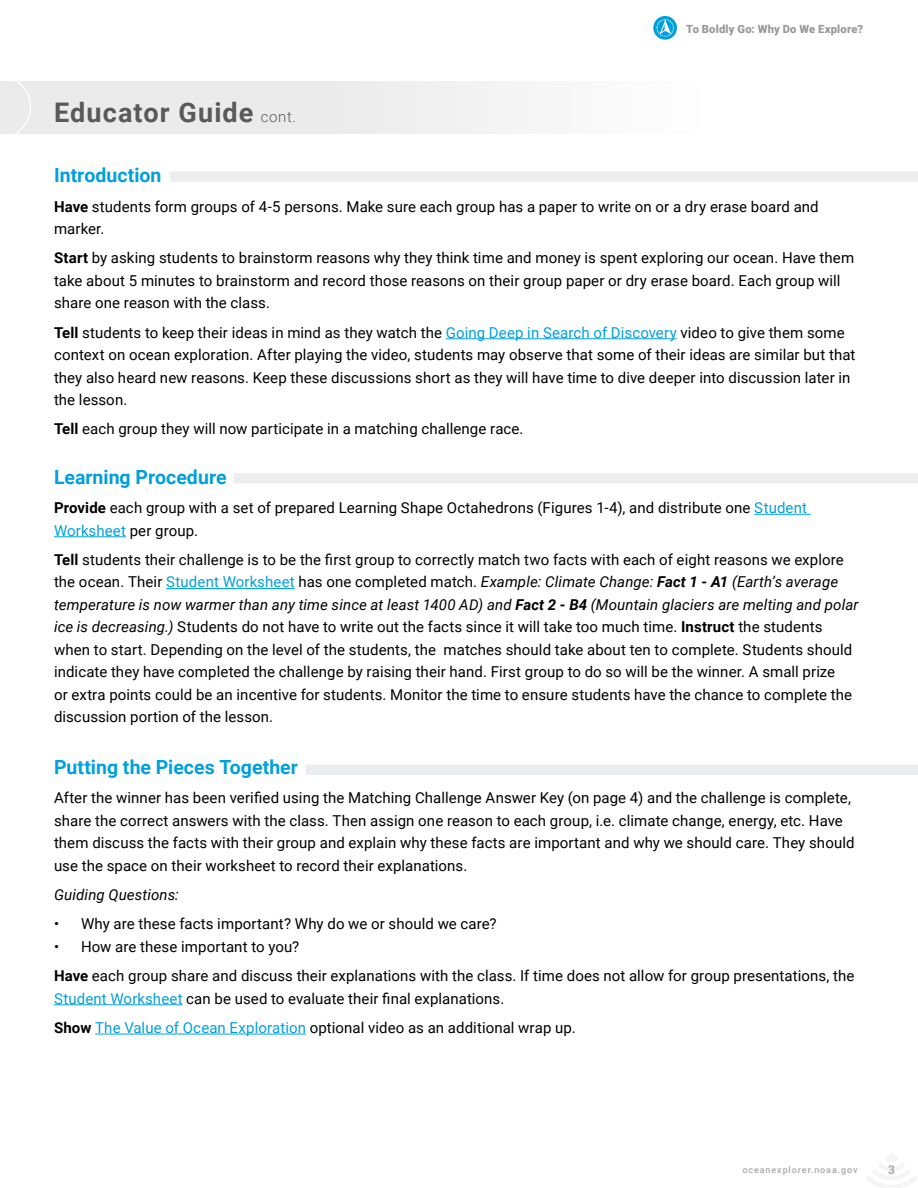
<style>
.page{position:relative;width:918px;height:1188px;background:#fff}
.page>*{position:absolute;margin:0;border:0;box-sizing:border-box;transform-origin:0 0}
.t1{font:700 27px "Roboto";letter-spacing:.04em;color:#58595b}
.t2{font:700 19.5px "Roboto";color:#00a0dd}
.t3{font:15px/22.5px "Roboto";letter-spacing:.005em;color:#000}
.t4{font:italic 15px/22.5px "Roboto";letter-spacing:.01em;color:#000}
.t5{font:700 12px "Roboto Slab";color:#a7a9ac}
.t6{font:900 11.25px "Roboto";letter-spacing:.015em;color:#97999c}
.t7{font:500 9px "Roboto";letter-spacing:.1em;color:#a7a9ac}
.s1{font-weight:300;font-size:15px}
.s2{font-weight:700}
.s3{color:#00a0dd}
.s4{font-style:normal}
.s5{font-style:normal;color:#00a0dd}
.s6{font-weight:700;font-style:normal}
</style>
<div class="page">
<div style="left:306px;top:765px;width:612px;height:10px;background:#ebedee"></div>
<div style="left:234px;top:473px;width:684px;height:11px;background:#ebedee"></div>
<div style="left:170px;top:171px;width:748px;height:11px;background:#ebedee"></div>
<hr style="left:446px;top:338px;width:231px;height:1px;background:#00a0dd">
<hr style="left:754px;top:514px;width:57px;height:1px;background:#00a0dd">
<hr style="left:54px;top:536px;width:72px;height:1px;background:#00a0dd">
<hr style="left:166px;top:588px;width:129px;height:1px;background:#00a0dd">
<hr style="left:54px;top:1004px;width:129px;height:1px;background:#00a0dd">
<hr style="left:95px;top:1034px;width:211px;height:1px;background:#00a0dd">
<svg style="left:653px;top:16px;width:24px;height:24px"></svg>
<svg style="left:656px;top:19px;width:18px;height:18px"></svg>
<div style="left:0;top:81px;width:702px;height:53px;background:linear-gradient(to right,#e6e6e7,#fafafa)"></div>
<svg style="left:14px;top:81px;width:17px;height:53px"></svg>
<h1 class="t1" style="left:54px;top:93px;width:244px">Educator Guide <span class="s1">cont.</span></h1>
<p class="t6" style="left:686px;top:22px;width:178px">To Boldly Go: Why Do We Explore?</p>
<h3 class="t2" style="left:54px;top:162px;width:109px">Introduction</h3>
<p class="t3" style="left:54px;top:195px;width:766px"><span class="s2">Have</span> students form groups of 4-5 persons. Make sure each group has a paper to write on or a dry erase board and</p>
<p class="t3" style="left:54px;top:214px;width:802px;line-height:29.2px">marker.<br><span class="s2">Start</span> by asking students to brainstorm reasons why they think time and money is spent exploring our ocean. Have them</p>
<p class="t3" style="left:54px;top:269px;width:788px">take about 5 minutes to brainstorm and record those reasons on their group paper or dry erase board. Each group will share one reason with the class.</p>
<p class="t3" style="left:54px;top:321px;width:792px"><span class="s2">Tell</span> students to keep their ideas in mind as they watch the <span class="s3">Going Deep in Search of Discovery</span> video to give them some</p>
<p class="t3" style="left:54px;top:343px;width:803px">context on ocean exploration. After playing the video, students may observe that some of their ideas are similar but that</p>
<p class="t3" style="left:54px;top:366px;width:798px">they also heard new reasons. Keep these discussions short as they will have time to dive deeper into discussion later in the lesson.</p>
<p class="t3" style="left:54px;top:417px;width:471px"><span class="s2">Tell</span> each group they will now participate in a matching challenge race.</p>
<p class="t2" style="left:54px;top:463px;width:174px">Learning Procedure</p>
<p class="t3" style="left:54px;top:496px;width:755px"><span class="s2">Provide</span> each group with a set of prepared Learning Shape Octahedrons (Figures 1-4), and distribute one <span class="s3">Student<br>Worksheet</span> per group.</p>
<p class="t3" style="left:54px;top:548px;width:791px"><span class="s2">Tell</span> students their challenge is to be the first group to correctly match two facts with each of eight reasons we explore</p>
<p class="t4" style="left:54px;top:570px;width:806px"><span class="s4">the ocean. Their</span> <span class="s5">Student Worksheet</span> <span class="s4">has one completed match.</span> Example: Climate Change: <span class="s2">Fact 1 - A1</span> (Earth’s average temperature is now warmer than any time since at least 1400 AD) and <span class="s2">Fact 2 - B4</span> (Mountain glaciers are melting and polar ice is decreasing.) <span class="s4">Students do not have to write out the facts since it will take too much time.</span> <span class="s6">Instruct</span> <span class="s4">the students</span></p>
<p class="t3" style="left:54px;top:638px;width:800px">when to start. Depending on the level of the students, the matches should take about ten to complete. Students should</p>
<p class="t3" style="left:54px;top:660px;width:800px">indicate they have completed the challenge by raising their hand. First group to do so will be the winner. A small prize or extra points could be an incentive for students. Monitor the time to ensure students have the chance to complete the discussion portion of the lesson.</p>
<h3 class="t2" style="left:54px;top:754px;width:246px">Putting the Pieces Together</h3>
<p class="t3" style="left:54px;top:786px;width:799px">After the winner has been verified using the Matching Challenge Answer Key (on page 4) and the challenge is complete, share the correct answers with the class. Then assign one reason to each group, i.e. climate change, energy, etc. Have</p>
<p class="t3" style="left:54px;top:831px;width:802px">them discuss the facts with their group and explain why these facts are important and why we should care. They should use the space on their worksheet to record their explanations.</p>
<p class="t4" style="left:54px;top:883px;width:126px">Guiding Questions:</p>
<p class="t3" style="left:54px;top:912px;width:444px">• Why are these facts important? Why do we or should we care?</p>
<p class="t3" style="left:54px;top:935px;width:247px">• How are these important to you?</p>
<p class="t3" style="left:54px;top:964px;width:802px"><span class="s2">Have</span> each group share and discuss their explanations with the class. If time does not allow for group presentations, the<br><span class="s3">Student Worksheet</span> can be used to evaluate their final explanations.</p>
<p class="t3" style="left:54px;top:1016px;width:523px"><span class="s2">Show</span> <span class="s3">The Value of Ocean Exploration</span> optional video as an additional wrap up.</p>
<p class="t7" style="left:742px;top:1164px;width:117px">oceanexplorer.noaa.gov</p>
<p class="t5" style="left:888px;top:1161px;width:8px">3</p>
</div>
